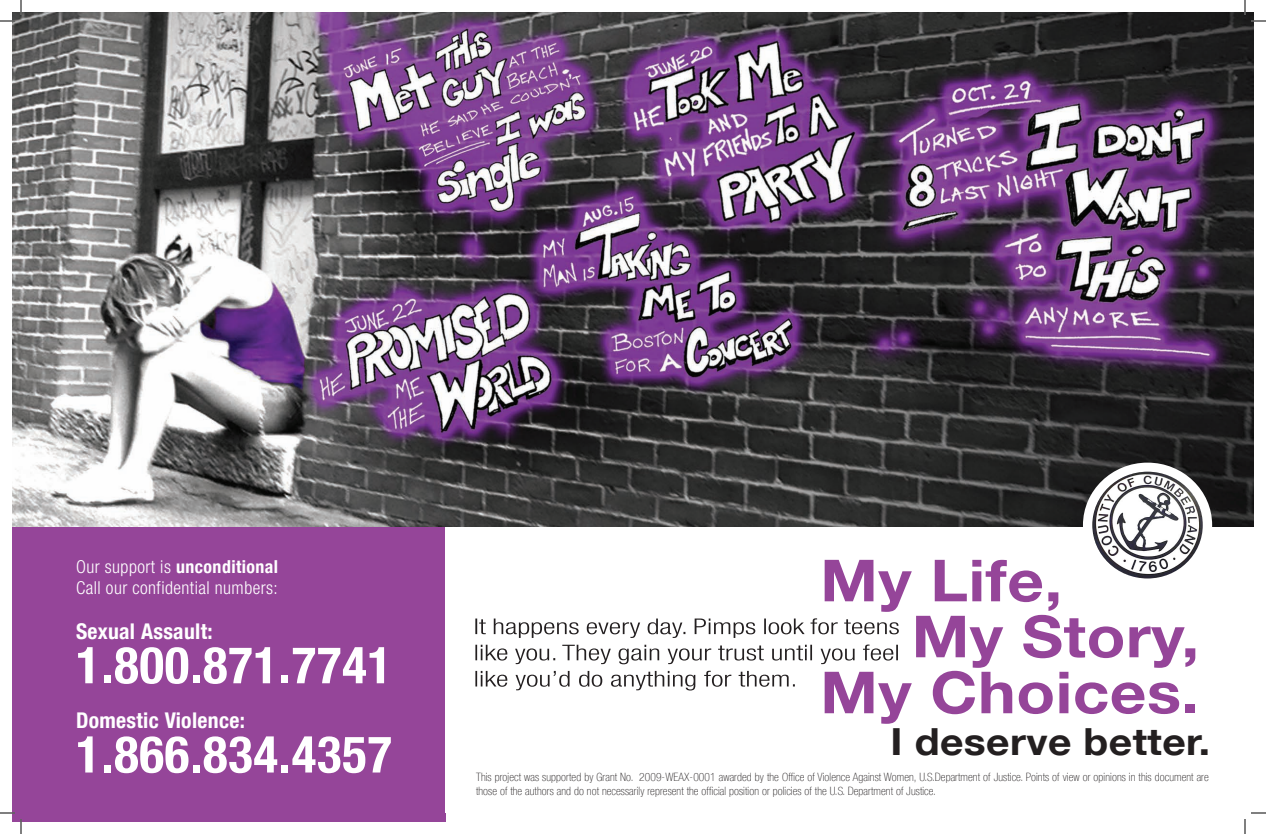
<style>
.page{position:relative;width:1266px;height:834px;background:#fff}
.page>*{position:absolute;margin:0;border:0;box-sizing:border-box;transform-origin:0 0}
.t1{font:700 58.1px "Helvetica Neue LT Com";letter-spacing:.01em;color:#954599;scale:1.09 1}
.t2{font:700 condensed 51px "Helvetica Neue LT Com";letter-spacing:.015em;color:#fff}
.t3{font:700 37.3px "Helvetica Neue LT Com";letter-spacing:.01em;color:#231f20;scale:1.09 1}
.t4{font:700 condensed 21.7px "Helvetica Neue LT Com";letter-spacing:.015em;color:#fff}
.t5{font:300 condensed 17.9px/21.4px "Helvetica Neue LT Com";letter-spacing:.025em;color:#fff}
.t6{font:100 condensed 11.5px/13.8px "Helvetica Neue LT Com";letter-spacing:.01em;color:#231f20}
.s1{font-weight:700}
</style>
<div class="page">
<img style="left:12px;top:12px;width:1242px;height:515px">
<div style="left:12px;top:527px;width:433px;height:295px;background:#954599"></div>
<div style="left:1083px;top:463px;width:129px;height:125px;background:#fff;border-radius:50%"></div>
<svg style="left:475px;top:618px;width:424px;height:20px"></svg>
<svg style="left:475px;top:645px;width:423px;height:19px"></svg>
<svg style="left:475px;top:671px;width:320px;height:20px"></svg>
<img style="left:1092px;top:472px;width:111px;height:106px;border-radius:50%">
<svg style="left:0;top:0;width:22px;height:22px"></svg>
<svg style="left:0;top:812px;width:22px;height:22px"></svg>
<svg style="left:1244px;top:0;width:22px;height:22px"></svg>
<svg style="left:1244px;top:812px;width:22px;height:22px"></svg>
<h3 class="t5" style="left:76px;top:556px;width:204px">Our support is <span class="s1">unconditional<br></span>Call our confidential numbers:</h3>
<h3 class="t4" style="left:76px;top:618px;width:138px">Sexual Assault:</h3>
<h2 class="t2" style="left:76px;top:635px;width:317px">1.800.871.7741</h2>
<h3 class="t4" style="left:76px;top:707px;width:171px">Domestic Violence:</h3>
<h2 class="t2" style="left:76px;top:724px;width:317px">1.866.834.4357</h2>
<h3 class="t3" style="left:891px;top:718px;width:295px">I deserve better.</h3>
<h1 class="t1" style="left:820px;top:544px;width:223px">My Life,</h1>
<h1 class="t1" style="left:912px;top:600px;width:265px">My Story,</h1>
<h1 class="t1" style="left:820px;top:656px;width:349px">My Choices.</h1>
<p class="t6" style="left:476px;top:770px;width:734px">This project was supported by Grant No. 2009-WEAX-0001 awarded by the Office of Violence Against Women, U.S.Department of Justice. Points of view or opinions in this document are those of the authors and do not necessarily represent the official position or policies of the U.S. Department of Justice.</p>
</div>
